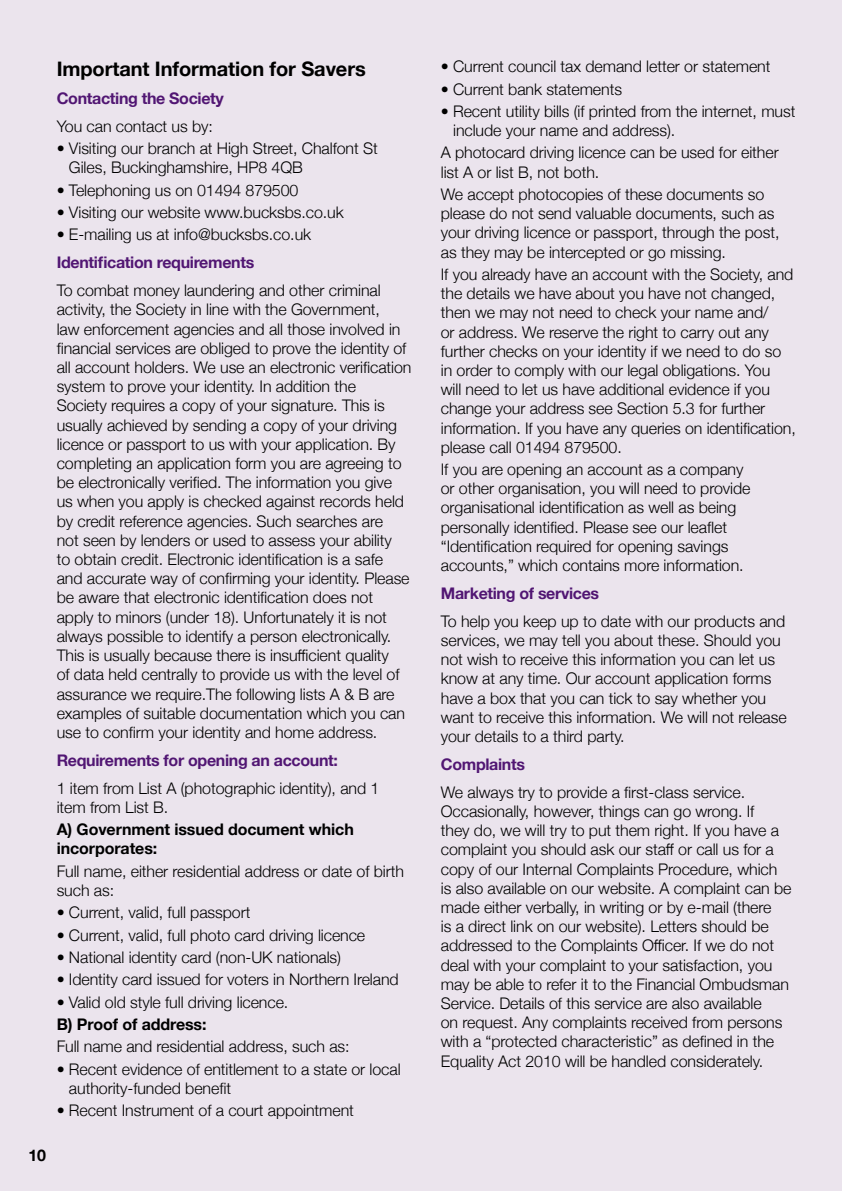
<style>
.page{position:relative;width:842px;height:1191px;background:#ebe4ed}
.page>*{position:absolute;margin:0;border:0;box-sizing:border-box;transform-origin:0 0}
.t1{font:700 20px "Helvetica Neue";letter-spacing:-.005em;color:#000}
.t2{font:300 16px/19.2px "Helvetica Neue";letter-spacing:-.005em;color:#000}
.t3{font:700 16px "Helvetica Neue";letter-spacing:-.02em;color:#511673}
.t4{font:700 16px/19.2px "Helvetica Neue";letter-spacing:-.005em;color:#000}
</style>
<div class="page">
<p class="t1" style="left:57px;top:53px;width:311px">Important Information for Savers</p>
<p class="t3" style="left:57px;top:86px;width:169px">Contacting the Society</p>
<p class="t2" style="left:57px;top:115px;width:158px">You can contact us by:</p>
<p class="t2" style="left:69px;top:138px;width:310px;text-indent:-12px">• Visiting our branch at High Street, Chalfont St<br>Giles, Buckinghamshire, HP8 4QB</p>
<p class="t2" style="left:57px;top:179px;width:243px">• Telephoning us on 01494 879500</p>
<p class="t2" style="left:57px;top:202px;width:289px">• Visiting our website www.bucksbs.co.uk</p>
<p class="t2" style="left:57px;top:224px;width:256px">• E-mailing us at info@bucksbs.co.uk</p>
<p class="t3" style="left:57px;top:250px;width:199px">Identification requirements</p>
<p class="t2" style="left:57px;top:280px;width:356px">To combat money laundering and other criminal activity, the Society in line with the Government,<br>law enforcement agencies and all those involved in financial services are obliged to prove the identity of all account holders. We use an electronic verification system to prove your identity. In addition the<br>Society requires a copy of your signature. This is usually achieved by sending a copy of your driving licence or passport to us with your application. By completing an application form you are agreeing to be electronically verified. The information you give us when you apply is checked against records held by credit reference agencies. Such searches are<br>not seen by lenders or used to assess your ability<br>to obtain credit. Electronic identification is a safe and accurate way of confirming your identity. Please be aware that electronic identification does not apply to minors (under 18). Unfortunately it is not always possible to identify a person electronically.<br>This is usually because there is insufficient quality<br>of data held centrally to provide us with the level of assurance we require.The following lists A &amp; B are examples of suitable documentation which you can use to confirm your identity and home address.</p>
<p class="t3" style="left:57px;top:747px;width:283px">Requirements for opening an account:</p>
<p class="t2" style="left:57px;top:777px;width:324px">1 item from List A (photographic identity), and 1 item from List B.</p>
<p class="t4" style="left:57px;top:820px;width:299px">A) Government issued document which incorporates:</p>
<p class="t2" style="left:57px;top:860px;width:349px">Full name, either residential address or date of birth such as:</p>
<p class="t2" style="left:57px;top:901px;width:195px">• Current, valid, full passport</p>
<p class="t2" style="left:57px;top:924px;width:310px">• Current, valid, full photo card driving licence</p>
<p class="t2" style="left:57px;top:946px;width:286px">• National identity card (non-UK nationals)</p>
<p class="t2" style="left:57px;top:968px;width:343px">• Identity card issued for voters in Northern Ireland</p>
<p class="t2" style="left:57px;top:991px;width:233px">• Valid old style full driving licence.</p>
<p class="t4" style="left:57px;top:1015px;width:151px">B) Proof of address:</p>
<p class="t2" style="left:57px;top:1035px;width:294px">Full name and residential address, such as:</p>
<p class="t2" style="left:69px;top:1058px;width:333px;text-indent:-12px">• Recent evidence of entitlement to a state or local authority-funded benefit</p>
<p class="t2" style="left:57px;top:1099px;width:299px">• Recent Instrument of a court appointment</p>
<p class="t4" style="left:28px;top:1146px;width:19px">10</p>
<p class="t2" style="left:441px;top:56px;width:331px">• Current council tax demand letter or statement</p>
<p class="t2" style="left:441px;top:78px;width:183px">• Current bank statements</p>
<p class="t2" style="left:453px;top:100px;width:344px;text-indent:-12px">• Recent utility bills (if printed from the internet, must include your name and address).</p>
<p class="t2" style="left:441px;top:142px;width:339px">A photocard driving licence can be used for either list A or list B, not both.</p>
<p class="t2" style="left:441px;top:183px;width:340px">We accept photocopies of these documents so please do not send valuable documents, such as your driving licence or passport, through the post, as they may be intercepted or go missing.</p>
<p class="t2" style="left:441px;top:263px;width:356px">If you already have an account with the Society, and the details we have about you have not changed, then we may not need to check your name and/<br>or address. We reserve the right to carry out any further checks on your identity if we need to do so in order to comply with our legal obligations. You<br>will need to let us have additional evidence if you change your address see Section 5.3 for further information. If you have any queries on identification, please call 01494 879500.</p>
<p class="t2" style="left:441px;top:458px;width:311px">If you are opening an account as a company or other organisation, you will need to provide organisational identification as well as being personally identified. Please see our leaflet “Identification required for opening savings accounts,” which contains more information.</p>
<p class="t3" style="left:441px;top:581px;width:160px">Marketing of services</p>
<p class="t2" style="left:441px;top:610px;width:347px">To help you keep up to date with our products and services, we may tell you about these. Should you not wish to receive this information you can let us know at any time. Our account application forms have a box that you can tick to say whether you want to receive this information. We will not release your details to a third party.</p>
<p class="t3" style="left:441px;top:752px;width:86px">Complaints</p>
<p class="t2" style="left:441px;top:781px;width:352px">We always try to provide a first-class service.<br>Occasionally, however, things can go wrong. If<br>they do, we will try to put them right. If you have a complaint you should ask our staff or call us for a copy of our Internal Complaints Procedure, which is also available on our website. A complaint can be made either verbally, in writing or by e-mail (there<br>is a direct link on our website). Letters should be addressed to the Complaints Officer. If we do not deal with your complaint to your satisfaction, you may be able to refer it to the Financial Ombudsman Service. Details of this service are also available<br>on request. Any complaints received from persons with a “protected characteristic” as defined in the Equality Act 2010 will be handled considerately.</p>
</div>
